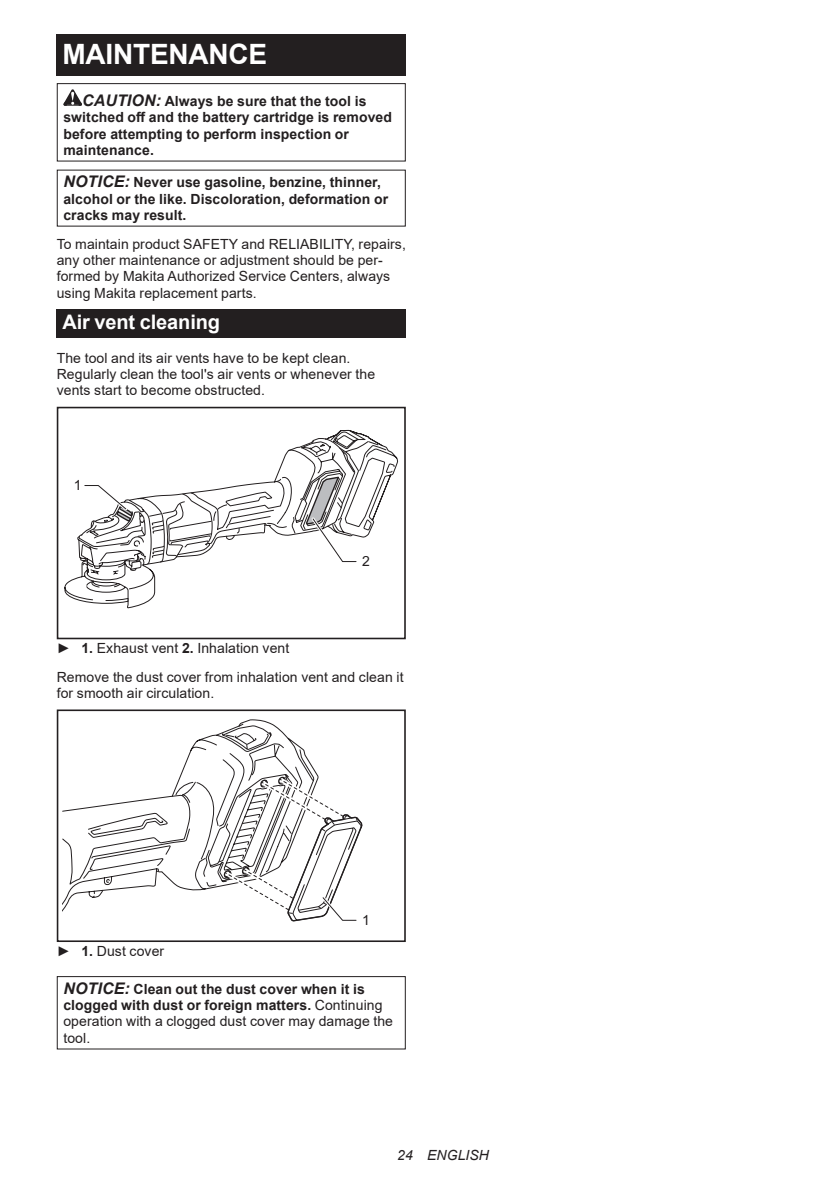
<style>
.page{position:relative;width:840px;height:1191px;background:#fff}
.page>*{position:absolute;margin:0;border:0;box-sizing:border-box;transform-origin:0 0}
.t1{font:700 28px "Arial";letter-spacing:-.01em;color:#fff}
.t2{font:700 20px "Arial";letter-spacing:-.01em;color:#fff}
.t3{font:14px/16.4px "Arial";letter-spacing:.005em;color:#231f20}
.t4{font:700 14px/16.4px "Arial";letter-spacing:.005em;color:#231f20}
.t5{font:italic 14px "Arial";letter-spacing:.005em;color:#231f20}
.s1{font-style:italic;font-size:16px}
.s2{font-weight:700}
.s3{font-weight:400}
</style>
<div class="page">
<div style="left:57px;top:34px;width:348px;height:41px;background:#231f20"></div>
<svg style="left:63px;top:89px;width:19px;height:17px"></svg>
<div style="left:57px;top:83px;width:348px;height:79px;border:1px solid #231f20"></div>
<div style="left:57px;top:309px;width:348px;height:29px;background:#231f20"></div>
<div style="left:57px;top:407px;width:348px;height:232px;border:2px solid #231f20"></div>
<svg style="left:64px;top:430px;width:333px;height:178px"></svg>
<svg style="left:180px;top:719px;width:137px;height:55px"></svg>
<div style="left:57px;top:709px;width:348px;height:233px;border:2px solid #231f20"></div>
<svg style="left:62px;top:774px;width:301px;height:148px"></svg>
<div style="left:57px;top:976px;width:348px;height:73px;border:1px solid #231f20"></div>
<h1 class="t1" style="left:62px;top:34px;width:206px">MAINTENANCE</h1>
<p class="t4" style="left:63px;top:93px;width:330px;text-indent:19px"><span class="s1">CAUTION:</span> Always be sure that the tool is switched off and the battery cartridge is removed before attempting to perform inspection or maintenance.</p>
<p class="t4" style="left:63px;top:174px;width:326px"><span class="s1">NOTICE:</span> Never use gasoline, benzine, thinner, alcohol or the like. Discoloration, deformation or cracks may result.</p>
<p class="t3" style="left:57px;top:235px;width:350px">To maintain product SAFETY and RELIABILITY, repairs, any other maintenance or adjustment should be per&shy;formed by Makita Authorized Service Centers, always using Makita replacement parts.</p>
<h2 class="t2" style="left:62px;top:308px;width:159px">Air vent cleaning</h2>
<p class="t3" style="left:57px;top:349px;width:320px">The tool and its air vents have to be kept clean.<br>Regularly clean the tool's air vents or whenever the vents start to become obstructed.</p>
<p class="t3" style="left:74px;top:477px;width:9px">1</p>
<p class="t3" style="left:362px;top:553px;width:9px">2</p>
<p class="t3" style="left:57px;top:633px;width:348px;line-height:28.8px">► <span class="s2">1.</span> Exhaust vent <span class="s2">2.</span> Inhalation vent<br>Remove the dust cover from inhalation vent and clean it</p>
<p class="t3" style="left:57px;top:685px;width:159px">for smooth air circulation.</p>
<p class="t3" style="left:362px;top:911px;width:9px">1</p>
<p class="t3" style="left:57px;top:942px;width:109px">► <span class="s2">1.</span> Dust cover</p>
<p class="t4" style="left:63px;top:980px;width:331px"><span class="s1">NOTICE:</span> Clean out the dust cover when it is clogged with dust or foreign matters. <span class="s3">Continuing operation with a clogged dust cover may damage the tool.</span></p>
<p class="t5" style="left:397px;top:1146px;width:93px">24 ENGLISH</p>
</div>
